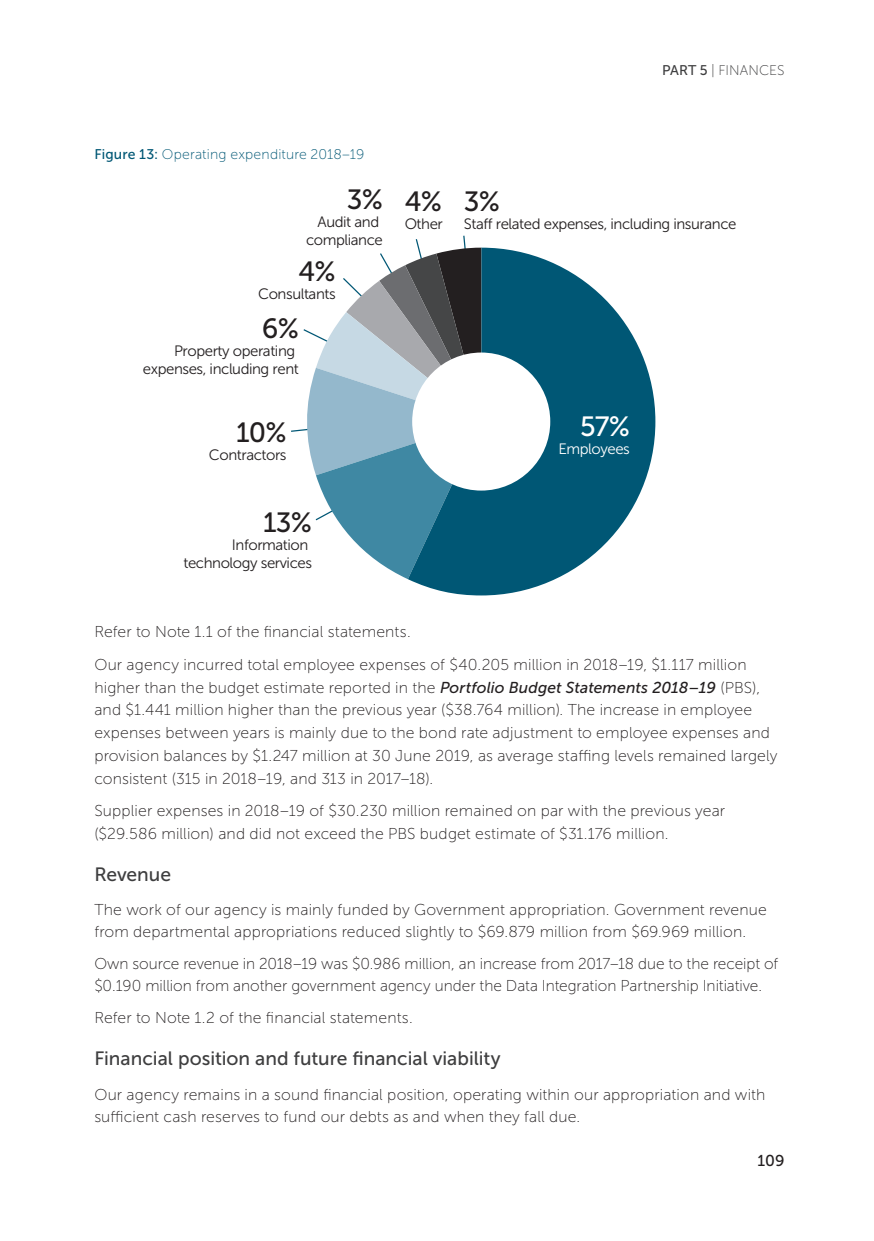
<style>
.page{position:relative;width:874px;height:1241px;background:#fff}
.page>*{position:absolute;margin:0;border:0;box-sizing:border-box;transform-origin:0 0}
.t1{font:27.82px "Museo Sans 500";color:#231f20}
.t2{font:27.82px "Museo Sans 500";color:#fff}
.t3{font:19.25px "Museo Sans 500";color:#3e3e3f}
.Body{font:15.75px/22.8px "Museo Sans 100";letter-spacing:.005em;color:#231f20}
.t4{font:15.75px "Museo Sans 500";color:#231f20}
.t5{font:15.05px/18px "Museo Sans 300";letter-spacing:-.03em;color:#231f20;text-align:right}
.t6{font:15.05px "Museo Sans 300";letter-spacing:-.03em;color:#fff}
.Figure_head{font:14px "Museo Sans 100";letter-spacing:.01em;color:#005775}
.t7{font:14px "Museo Sans 100";color:#3e3e3f}
.s1{font-family:"Museo Sans 500"}
.s2{font-family:"Museo Sans 500";font-style:italic}
</style>
<div class="page">
<svg style="left:291px;top:235px;width:175px;height:344px"></svg>
<svg style="left:407px;top:247px;width:248px;height:348px;fill:#005775"></svg>
<div style="left:412px;top:352px;width:138px;height:138px;background:#fff;border-radius:50%"></div>
<p class="t7" style="left:662px;top:62px;width:124px"><span class="s1">PART 5</span> | FINANCES</p>
<p class="Figure_head" style="left:94px;top:147px;width:271px"><span class="s1">Figure 13:</span> Operating expenditure 2018–19</p>
<p class="t1" style="left:346px;top:184px;width:38px">3%</p>
<p class="t5" style="left:306px;top:213px;width:78px;text-align:center">Audit and compliance</p>
<p class="t1" style="left:298px;top:256px;width:39px">4%</p>
<p class="t5" style="left:258px;top:285px;width:79px">Consultants</p>
<p class="t1" style="left:262px;top:313px;width:38px">6%</p>
<p class="t5" style="left:143px;top:341px;width:157px">Property operating expenses, including rent</p>
<p class="t1" style="left:236px;top:416px;width:52px">10%</p>
<p class="t5" style="left:209px;top:445px;width:79px">Contractors</p>
<p class="t1" style="left:263px;top:507px;width:50px">13%</p>
<p class="t5" style="left:183px;top:535px;width:130px">Information technology services</p>
<p class="t1" style="left:404px;top:186px;width:39px">4%</p>
<p class="t5" style="left:404px;top:215px;width:40px">Other</p>
<p class="t1" style="left:463px;top:186px;width:38px">3%</p>
<p class="t5" style="left:463px;top:215px;width:274px">Staff related expenses, including insurance</p>
<p class="t2" style="left:579px;top:411px;width:51px">57%</p>
<p class="t6" style="left:558px;top:441px;width:73px">Employees</p>
<p class="Body" style="left:94px;top:620px;width:318px">Refer to Note 1.1 of the financial statements.</p>
<p class="Body" style="left:94px;top:653px;width:684px">Our agency incurred total employee expenses of $40.205 million in 2018–19, $1.117 million higher than the budget estimate reported in the <span class="s2">Portfolio Budget Statements 2018–19</span> (PBS), and $1.441 million higher than the previous year ($38.764 million). The increase in employee expenses between years is mainly due to the bond rate adjustment to employee expenses and provision balances by $1.247 million at 30 June 2019, as average staffing levels remained largely consistent (315 in 2018–19, and 313 in 2017–18).</p>
<p class="Body" style="left:94px;top:799px;width:632px">Supplier expenses in 2018–19 of $30.230 million remained on par with the previous year ($29.586 million) and did not exceed the PBS budget estimate of $31.176 million.</p>
<h3 class="t3" style="left:94px;top:863px;width:78px">Revenue</h3>
<p class="Body" style="left:94px;top:898px;width:673px;line-height:21.9px">The work of our agency is mainly funded by Government appropriation. Government revenue from departmental appropriations reduced slightly to $69.879 million from $69.969 million.</p>
<p class="Body" style="left:94px;top:952px;width:685px;line-height:21.9px">Own source revenue in 2018–19 was $0.986 million, an increase from 2017–18 due to the receipt of $0.190 million from another government agency under the Data Integration Partnership Initiative.</p>
<p class="Body" style="left:94px;top:1005px;width:320px">Refer to Note 1.2 of the financial statements.</p>
<h3 class="t3" style="left:94px;top:1047px;width:407px">Financial position and future financial viability</h3>
<p class="Body" style="left:94px;top:1082px;width:672px">Our agency remains in a sound financial position, operating within our appropriation and with sufficient cash reserves to fund our debts as and when they fall due.</p>
<p class="t4" style="left:757px;top:1151px;width:28px">109</p>
</div>
